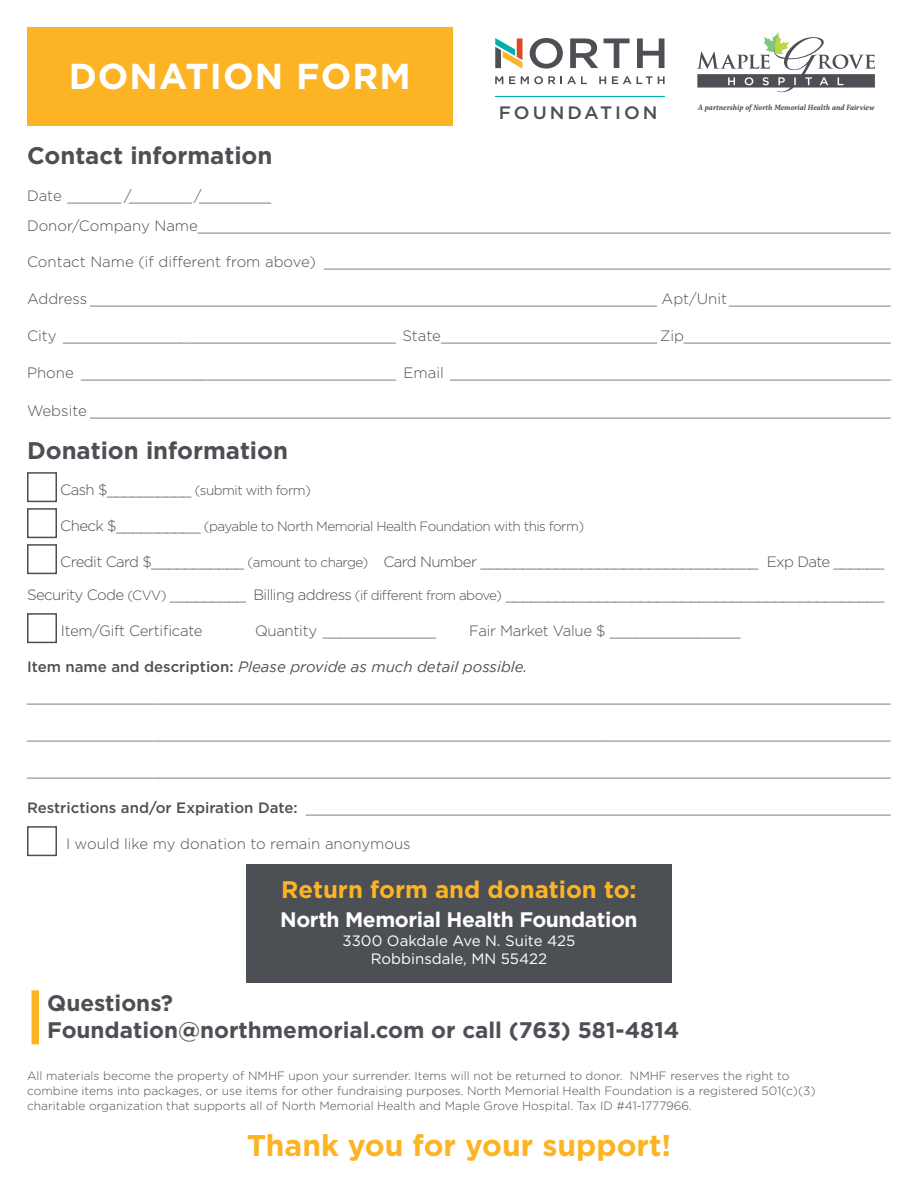
<style>
.page{position:relative;width:918px;height:1188px;background:#fff}
.page>*{position:absolute;margin:0;border:0;box-sizing:border-box;transform-origin:0 0}
.t1{font:700 36px "Gotham";letter-spacing:.03em;color:#fff}
.t2{font:700 30px "Gotham";color:#fcb424}
.t3{font:700 24px "Gotham";color:#4c4f54}
.t4{font:700 24px "Gotham";color:#fcb424}
.t5{font:700 22.5px/27px "Gotham";color:#4c4f54}
.t6{font:700 21px "Gotham";letter-spacing:-.02em;color:#fff}
.t7{font:500 18px "Gotham";letter-spacing:.16em;color:#4c4f54;scale:1.04 1}
.t8{font:300 15px/30px "Gotham";letter-spacing:-.015em;color:#4c4f54}
.t9{font:300 15px "Gotham";letter-spacing:-.04em;color:#4c4f54}
.t10{font:15px/18px "Gotham";color:#fff;text-align:center}
.t11{font:300 13.5px "Gotham";letter-spacing:-.04em;color:#4c4f54}
.t12{font:300 12px/15px "Gotham";color:#4c4f54}
.t13{font:italic 700 7.95px "Capitolina";color:#4d4f54;scale:.95 1}
.s1{font-size:15px}
.s2{font-size:13.5px}
.s3{font-weight:500}
.s4{font-weight:400;font-style:italic}
</style>
<div class="page">
<div style="left:246px;top:865px;width:426px;height:118px;background:#4c4f54"></div>
<div style="left:27px;top:27px;width:426px;height:98px;background:#fcb424"></div>
<svg style="left:530px;top:38px;width:33px;height:31px"></svg>
<svg style="left:570px;top:38px;width:28px;height:30px"></svg>
<svg style="left:604px;top:38px;width:26px;height:30px"></svg>
<svg style="left:637px;top:38px;width:27px;height:30px"></svg>
<svg style="left:495px;top:38px;width:27px;height:31px"></svg>
<svg style="left:495px;top:76px;width:8px;height:8px"></svg>
<svg style="left:509px;top:76px;width:6px;height:8px"></svg>
<svg style="left:521px;top:76px;width:34px;height:8px"></svg>
<svg style="left:561px;top:76px;width:26px;height:8px"></svg>
<svg style="left:599px;top:76px;width:7px;height:8px"></svg>
<svg style="left:612px;top:76px;width:53px;height:8px"></svg>
<hr style="left:495px;top:96px;width:170px;height:1px;background:#00b0ad">
<div style="left:27px;top:472px;width:30px;height:30px;border:2px solid #4c4f54"></div>
<div style="left:27px;top:508px;width:30px;height:30px;border:2px solid #4c4f54"></div>
<div style="left:27px;top:544px;width:30px;height:30px;border:2px solid #4c4f54"></div>
<div style="left:27px;top:613px;width:30px;height:30px;border:2px solid #4c4f54"></div>
<div style="left:27px;top:826px;width:30px;height:30px;border:2px solid #4c4f54"></div>
<div style="left:32px;top:990px;width:7px;height:54px;background:#fcb424"></div>
<svg style="left:697px;top:32px;width:178px;height:60px"></svg>
<h1 class="t1" style="left:69px;top:52px;width:344px">DONATION FORM</h1>
<p class="t7" style="left:499px;top:101px;width:154px">FOUNDATION</p>
<p class="t13" style="left:698px;top:103px;width:187px">A partnership of North Memorial Health and Fairview</p>
<h3 class="t3" style="left:27px;top:140px;width:247px">Contact information</h3>
<p class="t8" style="left:27px;top:180px;width:865px">Date ______ /_______/________<br>Donor/Company Name_____________________________________________________________________________</p>
<p class="t8" style="left:27px;top:247px;width:865px">Contact Name (if different from above) _______________________________________________________________</p>
<p class="t8" style="left:27px;top:283px;width:865px">Address _______________________________________________________________ Apt/Unit__________________</p>
<p class="t8" style="left:27px;top:320px;width:865px">City _____________________________________ State________________________ Zip_______________________</p>
<p class="t8" style="left:27px;top:357px;width:866px">Phone ___________________________________ Email _________________________________________________</p>
<p class="t8" style="left:27px;top:395px;width:865px">Website _________________________________________________________________________________________</p>
<h3 class="t3" style="left:27px;top:434px;width:263px">Donation information</h3>
<p class="t11" style="left:60px;top:481px;width:252px"><span class="s1">Cash $__________</span> (submit with form)</p>
<p class="t11" style="left:60px;top:517px;width:525px"><span class="s1">Check $__________</span> (payable to North Memorial Health Foundation with this form)</p>
<p class="t9" style="left:60px;top:552px;width:826px">Credit Card $___________ <span class="s2">(amount to charge)</span> Card Number _________________________________ Exp Date ______</p>
<p class="t9" style="left:27px;top:585px;width:859px">Security Code <span class="s2">(CVV)</span> _________ Billing address <span class="s2">(if different from above)</span> _____________________________________________</p>
<p class="t8" style="left:61px;top:615px;width:143px">Item/Gift Certificate</p>
<p class="t8" style="left:255px;top:615px;width:183px">Quantity _____________</p>
<p class="t8" style="left:469px;top:615px;width:273px">Fair Market Value $ _______________</p>
<p class="t8" style="left:27px;top:652px;width:865px"><span class="s3">Item name and description:</span> <span class="s4">Please provide as much detail possible. </span>________________________________________________________________________________________________</p>
<p class="t8" style="left:27px;top:718px;width:865px">________________________________________________________________________________________________</p>
<p class="t8" style="left:27px;top:755px;width:865px">________________________________________________________________________________________________</p>
<p class="t8" style="left:27px;top:792px;width:865px"><span class="s3">Restrictions and/or Expiration Date:</span> _________________________________________________________________</p>
<p class="t8" style="left:66px;top:828px;width:346px">I would like my donation to remain anonymous</p>
<h3 class="t4" style="left:281px;top:874px;width:357px">Return form and donation to:</h3>
<h3 class="t6" style="left:280px;top:905px;width:359px">North Memorial Health Foundation</h3>
<p class="t10" style="left:343px;top:932px;width:234px">3300 Oakdale Ave N. Suite 425<br>Robbinsdale, MN 55422</p>
<h3 class="t5" style="left:47px;top:990px;width:634px">Questions?<br>Foundation@northmemorial.com or call (763) 581-4814</h3>
<p class="t12" style="left:27px;top:1068px;width:790px">All materials become the property of NMHF upon your surrender. Items will not be returned to donor. NMHF reserves the right to combine items into packages, or use items for other fundraising purposes. North Memorial Health Foundation is a registered 501(c)(3) charitable organization that supports all of North Memorial Health and Maple Grove Hospital. Tax ID #41-1777966.</p>
<h2 class="t2" style="left:247px;top:1126px;width:426px">Thank you for your support!</h2>
</div>
